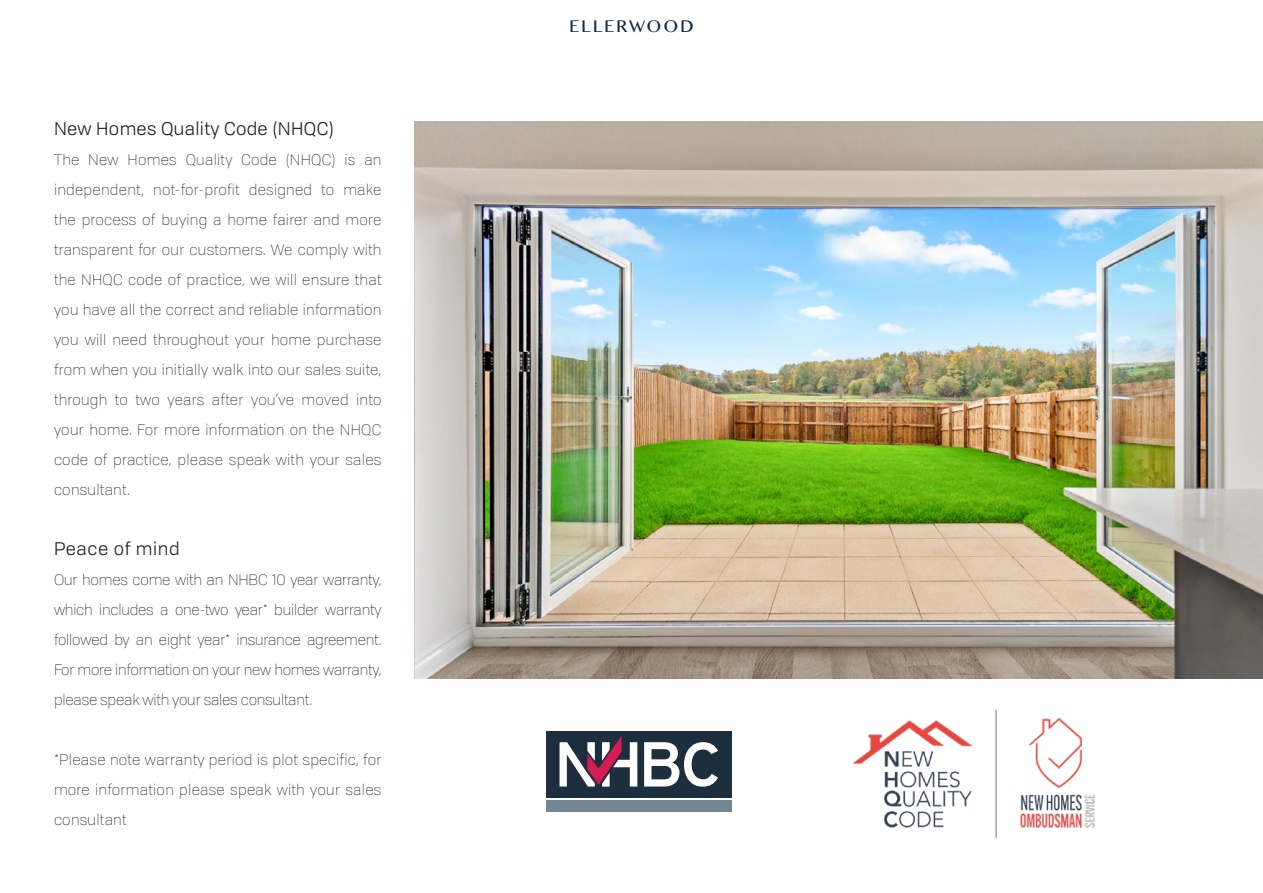
<style>
.page{position:relative;width:1263px;height:893px;background:#fff}
.page>*{position:absolute;margin:0;border:0;box-sizing:border-box;transform-origin:0 0}
.t1{font:18px "Tofino";letter-spacing:.02em;color:#231f20}
.t2{font:18px "Tofino";letter-spacing:.04em;color:#231f20}
.t3{font:18px "Sinhala MN";letter-spacing:.1em;color:#102d46}
.t4{font:300 15px/30px "Tofino";letter-spacing:.02em;color:#231f20;text-align:justify}
</style>
<div class="page">
<img style="left:415px;top:121px;width:848px;height:557px">
<img style="left:853px;top:709px;width:242px;height:129px">
<svg style="left:546px;top:731px;width:186px;height:81px"></svg>
<div style="left:546px;top:731px;width:185px;height:67px;background:#1d2e3e"></div>
<div style="left:546px;top:800px;width:185px;height:11px;background:#748692"></div>
<svg style="left:644px;top:742px;width:74px;height:45px"></svg>
<svg style="left:559px;top:736px;width:78px;height:51px"></svg>
<p class="t1" style="left:54px;top:115px;width:281px">New Homes Quality Code (NHQC)</p>
<p class="t4" style="left:54px;top:144px;width:329px">The New Homes Quality Code (NHQC) is an independent, not-for-profit designed to make the process of buying a home fairer and more transparent for our customers. We comply with the NHQC code of practice, we will ensure that you have all the correct and reliable information you will need throughout your home purchase from when you initially walk into our sales suite, through to two years after you’ve moved into your home. For more information on the NHQC code of practice, please speak with your sales consultant.</p>
<p class="t2" style="left:54px;top:535px;width:127px">Peace of mind</p>
<p class="t4" style="left:54px;top:564px;width:329px">Our homes come with an NHBC 10 year warranty, which includes a one-two year* builder warranty followed by an eight year* insurance agreement.<br>For more information on your new homes warranty, please speak with your sales consultant.</p>
<p class="t4" style="left:54px;top:744px;width:329px">*Please note warranty period is plot specific, for more information please speak with your sales consultant</p>
<p class="t3" style="left:569px;top:18px;width:126px">ELLERWOOD</p>
</div>
